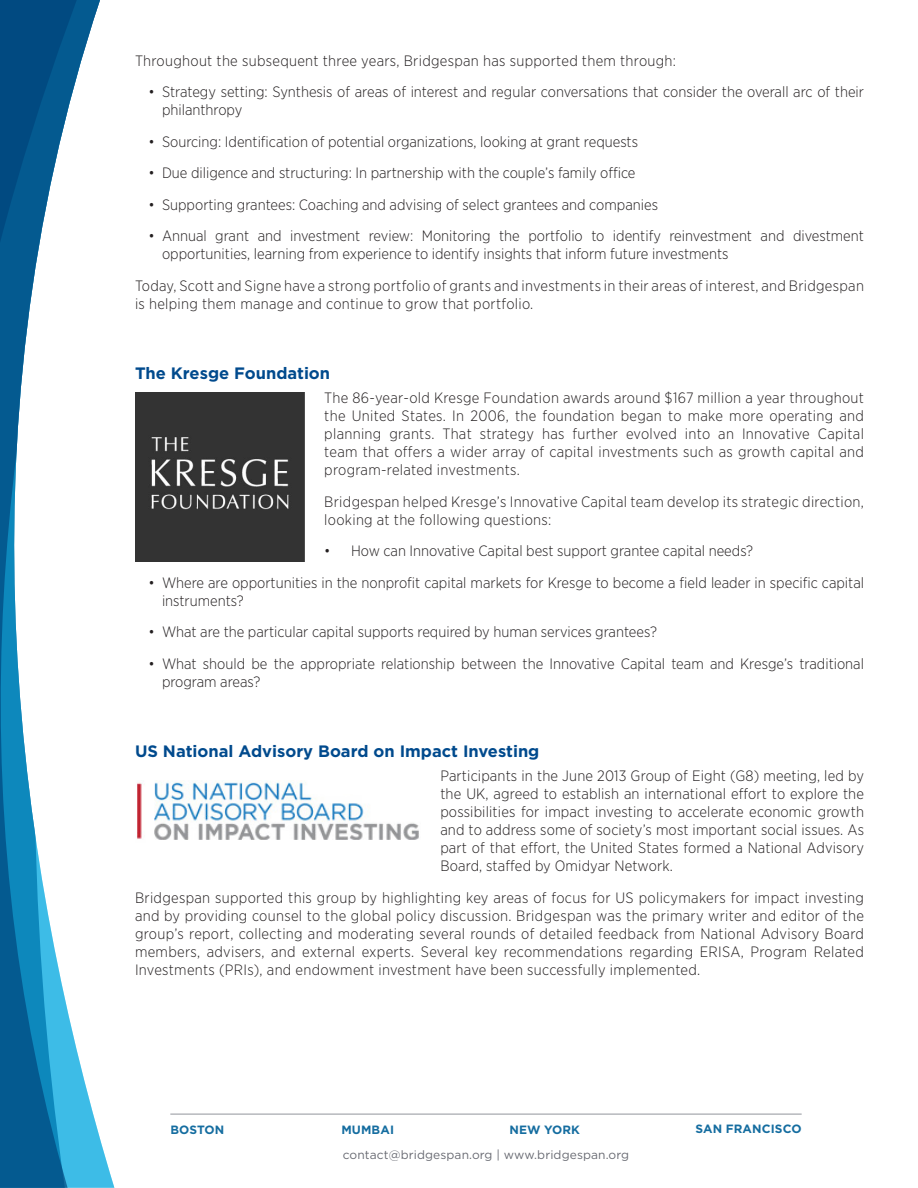
<style>
.page{position:relative;width:918px;height:1188px;background:#fff}
.page>*{position:absolute;margin:0;border:0;box-sizing:border-box;transform-origin:0 0}
.Heading_2{font:700 16.5px "Gotham";color:#004a8d}
.t1{font:300 15px/18px "Gotham Narrow";color:#231f20}
.t2{font:300 15px/18px "Gotham Narrow";letter-spacing:.02em;color:#231f20}
.t3{font:12px "Gotham";letter-spacing:.01em;color:#696b73}
.t4{font:700 12px "Gotham";letter-spacing:.01em;color:#156da0}
</style>
<div class="page">
<hr style="left:170px;top:1113px;width:632px;height:2px;background:#b6b8bd">
<svg style="left:0;top:0;width:114px;height:1188px"></svg>
<img style="left:135px;top:393px;width:169px;height:168px">
<img style="left:137px;top:781px;width:282px;height:59px">
<p class="t2" style="left:135px;top:51px;width:543px">Throughout the subsequent three years, Bridgespan has supported them through:</p>
<p class="t1" style="left:162px;top:83px;width:704px;text-indent:-14px">• Strategy setting: Synthesis of areas of interest and regular conversations that consider the overall arc of their philanthropy</p>
<p class="t1" style="left:148px;top:132px;width:491px">• Sourcing: Identification of potential organizations, looking at grant requests</p>
<p class="t1" style="left:148px;top:164px;width:489px">• Due diligence and structuring: In partnership with the couple’s family office</p>
<p class="t1" style="left:148px;top:195px;width:511px">• Supporting grantees: Coaching and advising of select grantees and companies</p>
<p class="t1" style="left:162px;top:227px;width:703px;text-indent:-14px">• Annual grant and investment review: Monitoring the portfolio to identify reinvestment and divestment opportunities, learning from experience to identify insights that inform future investments</p>
<p class="t2" style="left:135px;top:276px;width:731px">Today, Scott and Signe have a strong portfolio of grants and investments in their areas of interest, and Bridgespan is helping them manage and continue to grow that portfolio.</p>
<p class="Heading_2" style="left:135px;top:362px;width:197px">The Kresge Foundation</p>
<p class="t1" style="left:324px;top:389px;width:541px;text-align:justify">The 86-year-old Kresge Foundation awards around $167 million a year throughout the United States. In 2006, the foundation began to make more operating and planning grants. That strategy has further evolved into an Innovative Capital team that offers a wider array of capital investments such as growth capital and program-related investments.</p>
<p class="t2" style="left:324px;top:492px;width:541px">Bridgespan helped Kresge’s Innovative Capital team develop its strategic direction, looking at the following questions:</p>
<p class="t1" style="left:324px;top:542px;width:430px">• How can Innovative Capital best support grantee capital needs?</p>
<p class="t1" style="left:162px;top:573px;width:704px;text-indent:-14px">• Where are opportunities in the nonprofit capital markets for Kresge to become a field leader in specific capital instruments?</p>
<p class="t1" style="left:148px;top:623px;width:510px">• What are the particular capital supports required by human services grantees?</p>
<p class="t1" style="left:162px;top:654px;width:704px;text-indent:-14px">• What should be the appropriate relationship between the Innovative Capital team and Kresge’s traditional program areas?</p>
<p class="Heading_2" style="left:135px;top:740px;width:406px">US National Advisory Board on Impact Investing</p>
<p class="t1" style="left:440px;top:767px;width:425px;text-align:justify">Participants in the June 2013 Group of Eight (G8) meeting, led by the UK, agreed to establish an international effort to explore the possibilities for impact investing to accelerate economic growth and to address some of society’s most important social issues. As part of that effort, the United States formed a National Advisory Board, staffed by Omidyar Network.</p>
<p class="t1" style="left:135px;top:888px;width:731px;text-align:justify">Bridgespan supported this group by highlighting key areas of focus for US policymakers for impact investing and by providing counsel to the global policy discussion. Bridgespan was the primary writer and editor of the group’s report, collecting and moderating several rounds of detailed feedback from National Advisory Board members, advisers, and external experts. Several key recommendations regarding ERISA, Program Related Investments (PRIs), and endowment investment have been successfully implemented.</p>
<p class="t4" style="left:170px;top:1122px;width:55px">BOSTON</p>
<p class="t4" style="left:510px;top:1122px;width:72px">NEW YORK</p>
<p class="t4" style="left:696px;top:1121px;width:108px">SAN FRANCISCO</p>
<p class="t4" style="left:341px;top:1122px;width:54px">MUMBAI</p>
<p class="t3" style="left:343px;top:1147px;width:288px">contact@bridgespan.org | www.bridgespan.org</p>
</div>
